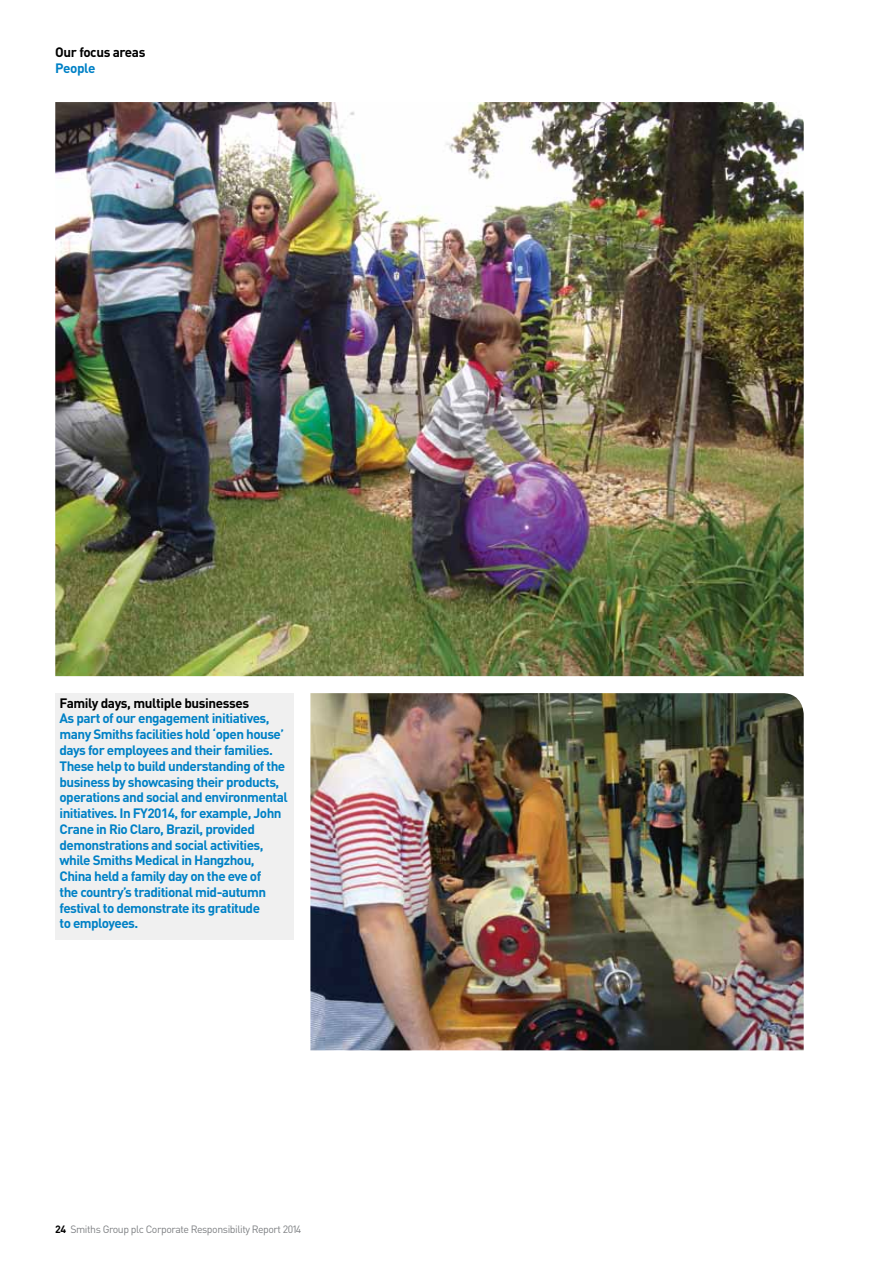
<style>
.page{position:relative;width:893px;height:1263px;background:#fff}
.page>*{position:absolute;margin:0;border:0;box-sizing:border-box;transform-origin:0 0}
.t1{font:700 13.5px/15.8px "DINOT";letter-spacing:-.04em;color:#0081c6}
.t2{font:700 13.5px "DINOT";letter-spacing:-.03em;color:#000}
.t3{font:10.5px "DINOT";letter-spacing:-.04em;color:#7e8083}
.s1{font-weight:700;color:#000}
</style>
<div class="page">
<div style="left:55px;top:693px;width:238px;height:247px;background:#f0f0f0"></div>
<img style="left:55px;top:102px;width:749px;height:574px">
<img style="left:310px;top:693px;width:494px;height:357px">
<p class="t2" style="left:55px;top:43px;width:92px">Our focus areas</p>
<p class="t1" style="left:55px;top:60px;width:42px">People</p>
<p class="t2" style="left:60px;top:694px;width:191px">Family days, multiple businesses</p>
<p class="t1" style="left:60px;top:710px;width:230px">As part of our engagement initiatives, many Smiths facilities hold ‘open house’ days for employees and their families.<br>These help to build understanding of the business by showcasing their products, operations and social and environmental initiatives. In FY2014, for example, John Crane in Rio Claro, Brazil, provided demonstrations and social activities, while Smiths Medical in Hangzhou, China held a family day on the eve of<br>the country’s traditional mid-autumn festival to demonstrate its gratitude<br>to employees.</p>
<p class="t3" style="left:55px;top:1222px;width:248px"><span class="s1">24</span> Smiths Group plc Corporate Responsibility Report 2014</p>
</div>
